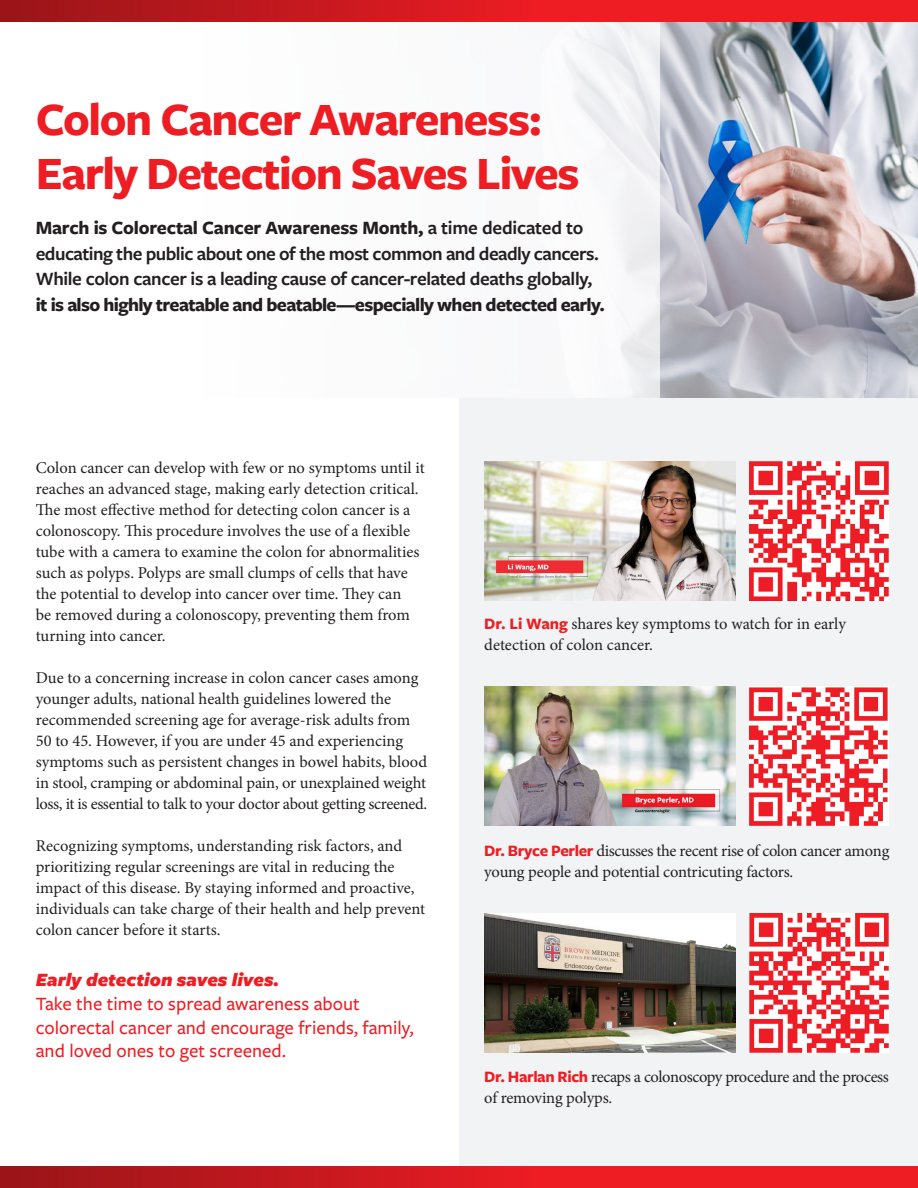
<style>
.page{position:relative;width:918px;height:1188px;background:#fff}
.page>*{position:absolute;margin:0;border:0;box-sizing:border-box;transform-origin:0 0}
.t1{font:700 48px "Freight Sans Pro";letter-spacing:-.03em;color:#ee1d23}
.t2{font:700 19.5px/25.5px "Freight Sans Pro";letter-spacing:-.035em;color:#231f20}
.t3{font:500 19.5px/23.7px "Freight Sans Pro";color:#ee1d23}
.t4{font:600 19.5px "Freight Sans Pro";letter-spacing:-.03em;color:#231f20}
.t5{font:700 19.5px "Freight Sans Pro";letter-spacing:-.01em;color:#231f20}
.t6{font:italic 900 19.5px "Freight Sans Pro";color:#ee1d23}
.t7{font:16.5px/21px "Minion Pro";letter-spacing:-.005em;color:#231f20}
.t8{font:16.5px/21px "Minion Pro";letter-spacing:-.025em;color:#231f20}
.s1{font-weight:600}
.s2{font-family:"Freight Sans Pro";font-weight:700;color:#ee1d23}
</style>
<div class="page">
<div style="left:459px;top:397px;width:459px;height:791px;background:#f2f3f4"></div>
<svg style="left:0;top:1166px;width:918px;height:22px;background:#d31a20"></svg>
<img style="left:660px;top:22px;width:258px;height:375px">
<svg style="left:0;top:0;width:918px;height:22px;background:#d31a20"></svg>
<img style="left:749px;top:461px;width:140px;height:140px">
<img style="left:484px;top:461px;width:252px;height:140px">
<img style="left:484px;top:687px;width:252px;height:139px">
<img style="left:749px;top:687px;width:139px;height:139px">
<img style="left:484px;top:914px;width:252px;height:139px">
<img style="left:749px;top:914px;width:140px;height:139px">
<p class="t1" style="left:36px;top:87px;width:508px">Colon Cancer Awareness:</p>
<p class="t1" style="left:36px;top:141px;width:545px">Early Detection Saves Lives</p>
<p class="t5" style="left:36px;top:214px;width:549px">March is Colorectal Cancer Awareness Month, <span class="s1">a time dedicated to</span></p>
<p class="t4" style="left:36px;top:240px;width:565px">educating the public about one of the most common and deadly cancers.</p>
<p class="t2" style="left:36px;top:265px;width:571px"><span class="s1">While colon cancer is a leading cause of cancer-related deaths globally, </span>it is also highly treatable and beatable—especially when detected early.</p>
<p class="t7" style="left:36px;top:458px;width:390px">Colon cancer can develop with few or no symptoms until it reaches an advanced stage, making early detection critical.<br>The most effective method for detecting colon cancer is a colonoscopy. This procedure involves the use of a flexible tube with a camera to examine the colon for abnormalities such as polyps. Polyps are small clumps of cells that have the potential to develop into cancer over time. They can<br>be removed during a colonoscopy, preventing them from turning into cancer.</p>
<p class="t7" style="left:36px;top:668px;width:384px">Due to a concerning increase in colon cancer cases among younger adults, national health guidelines lowered the</p>
<p class="t7" style="left:36px;top:710px;width:393px">recommended screening age for average-risk adults from 50 to 45. However, if you are under 45 and experiencing symptoms such as persistent changes in bowel habits, blood in stool, cramping or abdominal pain, or unexplained weight loss, it is essential to talk to your doctor about getting screened.</p>
<p class="t7" style="left:36px;top:836px;width:391px">Recognizing symptoms, understanding risk factors, and prioritizing regular screenings are vital in reducing the impact of this disease. By staying informed and proactive, individuals can take charge of their health and help prevent colon cancer before it starts.</p>
<p class="t6" style="left:36px;top:966px;width:245px">Early detection saves lives.</p>
<p class="t3" style="left:36px;top:991px;width:380px">Take the time to spread awareness about colorectal cancer and encourage friends, family, and loved ones to get screened.</p>
<p class="t7" style="left:484px;top:613px;width:363px"><span class="s2">Dr. Li Wang</span> shares key symptoms to watch for in early</p>
<p class="t7" style="left:484px;top:634px;width:170px">detection of colon cancer.</p>
<p class="t7" style="left:484px;top:840px;width:407px"><span class="s2">Dr. Bryce Perler</span> discusses the recent rise of colon cancer among young people and potential contricuting factors.</p>
<p class="t8" style="left:484px;top:1066px;width:406px"><span class="s2">Dr. Harlan Rich</span> recaps a colonoscopy procedure and the process of removing polyps.</p>
</div>
